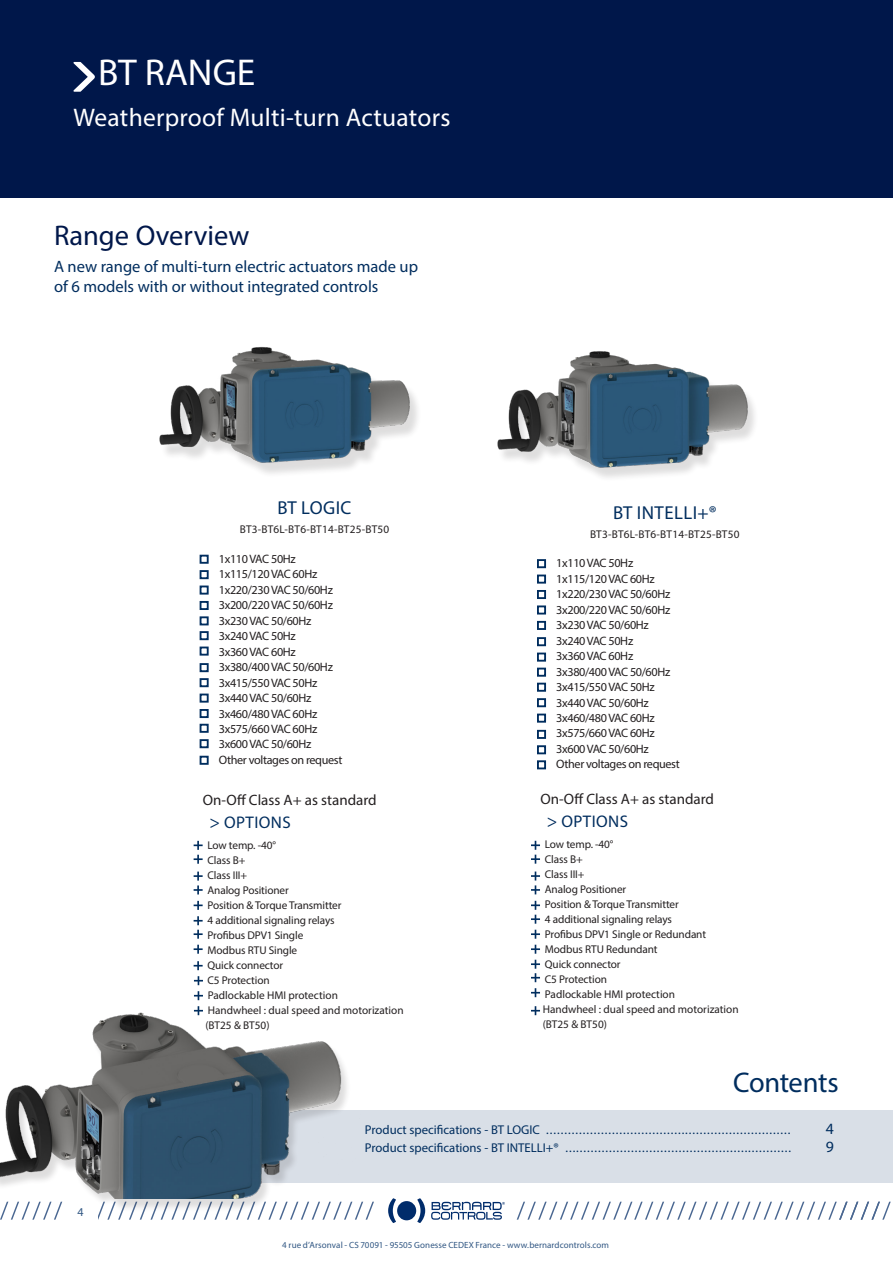
<style>
.page{position:relative;width:893px;height:1263px;background:#fff}
.page>*{position:absolute;margin:0;border:0;box-sizing:border-box;transform-origin:0 0}
.t1{font:37.5px "Myriad Pro";color:#fff}
.t2{font:28.5px "Myriad Pro";color:#00174a}
.t3{font:28.5px "Myriad Pro";letter-spacing:-.02em;color:#002d5e}
.t4{font:25.5px "Myriad Pro";letter-spacing:.01em;color:#fff}
.t5{font:18.75px "Myriad Pro";letter-spacing:.025em;color:#002d5e}
.t6{font:16.95px "Myriad Pro";letter-spacing:.025em;color:#002d5e}
.t7{font:16.5px/19.8px "Myriad Pro";color:#002d5e}
.t8{font:15.75px/18px "Myriad Pro";color:#002d5e}
.t9{font:15px "Myriad Pro";color:#231f20}
.t10{font:12.75px/18px "Myriad Pro";color:#002d5e}
.t11{font:12.15px/15.5px "Myriad Pro";letter-spacing:-.03em;color:#231f20}
.t12{font:12px "Myriad Pro";color:#315783}
.t13{font:11.25px/15px "Myriad Pro";letter-spacing:-.01em;color:#231f20}
.t14{font:11.25px "Myriad Pro";letter-spacing:.02em;color:#231f20}
.t15{font:9px "Myriad Pro";letter-spacing:.01em;color:#315783}
.s1{font-size:17.85px}
</style>
<div class="page">
<div style="left:387px;top:1110px;width:506px;height:72px;background:#d9dfe7"></div>
<svg style="left:0;top:1202px;width:374px;height:17px"></svg>
<svg style="left:517px;top:1202px;width:374px;height:17px"></svg>
<div style="left:64px;top:1201px;width:34px;height:20px;background:#fff"></div>
<div style="left:0;top:1015px;width:351px;height:197px;background:#231f20;opacity:.15"></div>
<img style="left:0;top:985px;width:387px;height:214px">
<div style="left:0;top:0;width:893px;height:198px;background:#00174a"></div>
<svg style="left:73px;top:62px;width:22px;height:30px"></svg>
<img style="left:159px;top:346px;width:259px;height:128px">
<div style="left:200px;top:585px;width:9px;height:10px;border:2px solid #002d5e"></div>
<div style="left:200px;top:555px;width:9px;height:9px;border:2px solid #002d5e"></div>
<div style="left:200px;top:570px;width:9px;height:9px;border:2px solid #002d5e"></div>
<svg style="left:194px;top:841px;width:9px;height:23px"></svg>
<svg style="left:194px;top:871px;width:9px;height:23px"></svg>
<svg style="left:194px;top:901px;width:9px;height:9px"></svg>
<svg style="left:194px;top:916px;width:9px;height:23px"></svg>
<svg style="left:194px;top:945px;width:9px;height:9px"></svg>
<svg style="left:417px;top:1198px;width:8px;height:25px"></svg>
<svg style="left:388px;top:1198px;width:8px;height:25px"></svg>
<div style="left:397px;top:1201px;width:19px;height:19px;background:#002c6b;border-radius:50%"></div>
<svg style="left:431px;top:1202px;width:74px;height:18px"></svg>
<img style="left:497px;top:351px;width:258px;height:127px">
<div style="left:537px;top:590px;width:9px;height:9px;border:2px solid #002d5e"></div>
<div style="left:537px;top:559px;width:9px;height:9px;border:2px solid #002d5e"></div>
<div style="left:537px;top:574px;width:9px;height:10px;border:2px solid #002d5e"></div>
<svg style="left:531px;top:841px;width:9px;height:23px"></svg>
<svg style="left:531px;top:871px;width:9px;height:23px"></svg>
<svg style="left:531px;top:901px;width:9px;height:23px"></svg>
<svg style="left:531px;top:930px;width:9px;height:9px"></svg>
<svg style="left:531px;top:945px;width:9px;height:9px"></svg>
<svg style="left:194px;top:961px;width:9px;height:9px"></svg>
<div style="left:200px;top:616px;width:9px;height:9px;border:2px solid #002d5e"></div>
<div style="left:200px;top:601px;width:9px;height:9px;border:2px solid #002d5e"></div>
<div style="left:537px;top:621px;width:9px;height:9px;border:2px solid #002d5e"></div>
<div style="left:537px;top:605px;width:9px;height:9px;border:2px solid #002d5e"></div>
<div style="left:200px;top:631px;width:9px;height:9px;border:2px solid #002d5e"></div>
<div style="left:200px;top:646px;width:9px;height:10px;border:2px solid #002d5e"></div>
<div style="left:537px;top:637px;width:9px;height:9px;border:2px solid #002d5e"></div>
<div style="left:537px;top:653px;width:9px;height:9px;border:2px solid #002d5e"></div>
<svg style="left:194px;top:976px;width:9px;height:9px"></svg>
<svg style="left:194px;top:991px;width:9px;height:9px"></svg>
<svg style="left:531px;top:960px;width:9px;height:22px"></svg>
<svg style="left:531px;top:988px;width:9px;height:9px"></svg>
<div style="left:200px;top:663px;width:9px;height:9px;border:2px solid #002d5e"></div>
<div style="left:537px;top:668px;width:9px;height:9px;border:2px solid #002d5e"></div>
<div style="left:200px;top:678px;width:9px;height:9px;border:2px solid #002d5e"></div>
<div style="left:200px;top:709px;width:9px;height:9px;border:2px solid #002d5e"></div>
<div style="left:200px;top:693px;width:9px;height:10px;border:2px solid #002d5e"></div>
<div style="left:200px;top:724px;width:9px;height:9px;border:2px solid #002d5e"></div>
<div style="left:200px;top:739px;width:9px;height:9px;border:2px solid #002d5e"></div>
<div style="left:200px;top:756px;width:9px;height:9px;border:2px solid #002d5e"></div>
<div style="left:537px;top:683px;width:9px;height:9px;border:2px solid #002d5e"></div>
<div style="left:537px;top:714px;width:9px;height:9px;border:2px solid #002d5e"></div>
<div style="left:537px;top:698px;width:9px;height:9px;border:2px solid #002d5e"></div>
<div style="left:537px;top:730px;width:9px;height:9px;border:2px solid #002d5e"></div>
<div style="left:537px;top:745px;width:9px;height:9px;border:2px solid #002d5e"></div>
<div style="left:537px;top:760px;width:9px;height:9px;border:2px solid #002d5e"></div>
<svg style="left:194px;top:1006px;width:9px;height:9px"></svg>
<svg style="left:531px;top:1006px;width:9px;height:9px"></svg>
<p class="t1" style="left:98px;top:49px;width:159px">BT RANGE</p>
<p class="t4" style="left:74px;top:101px;width:378px">Weatherproof Multi-turn Actuators</p>
<p class="t2" style="left:54px;top:218px;width:197px">Range Overview</p>
<p class="t7" style="left:54px;top:257px;width:366px">A new range of multi-turn electric actuators made up of 6 models with or without integrated controls</p>
<p class="t5" style="left:277px;top:496px;width:76px">BT LOGIC</p>
<p class="t14" style="left:240px;top:522px;width:151px">BT3-BT6L-BT6-BT14-BT25-BT50</p>
<p class="t11" style="left:219px;top:551px;width:125px">1x110 VAC 50Hz<br>1x115/120 VAC 60Hz<br>1x220/230 VAC 50/60Hz<br>3x200/220 VAC 50/60Hz<br>3x230 VAC 50/60Hz<br>3x240 VAC 50Hz<br>3x360 VAC 60Hz<br>3x380/400 VAC 50/60Hz<br>3x415/550 VAC 50Hz<br>3x440 VAC 50/60Hz<br>3x460/480 VAC 60Hz<br>3x575/660 VAC 60Hz<br>3x600 VAC 50/60Hz<br>Other voltages on request</p>
<p class="t9" style="left:203px;top:791px;width:175px">On-Off Class A+ as standard</p>
<p class="t6" style="left:209px;top:812px;width:83px"><span class="s1">&gt;</span> OPTIONS</p>
<p class="t13" style="left:205px;top:837px;width:200px">Low temp. -40°<br>Class B+<br>Class III+<br>Analog Positioner<br>Position &amp; Torque Transmitter<br>4 additional signaling relays<br>Profibus DPV1 Single<br>Modbus RTU Single<br>Quick connector<br>C5 Protection<br>Padlockable HMI protection<br>Handwheel : dual speed and motorization (BT25 &amp; BT50)</p>
<p class="t5" style="left:613px;top:501px;width:105px">BT INTELLI+®</p>
<p class="t14" style="left:590px;top:527px;width:151px">BT3-BT6L-BT6-BT14-BT25-BT50</p>
<p class="t11" style="left:556px;top:555px;width:125px">1x110 VAC 50Hz<br>1x115/120 VAC 60Hz<br>1x220/230 VAC 50/60Hz<br>3x200/220 VAC 50/60Hz<br>3x230 VAC 50/60Hz<br>3x240 VAC 50Hz<br>3x360 VAC 60Hz<br>3x380/400 VAC 50/60Hz<br>3x415/550 VAC 50Hz<br>3x440 VAC 50/60Hz<br>3x460/480 VAC 60Hz<br>3x575/660 VAC 60Hz<br>3x600 VAC 50/60Hz<br>Other voltages on request</p>
<p class="t9" style="left:540px;top:790px;width:175px">On-Off Class A+ as standard</p>
<p class="t6" style="left:547px;top:811px;width:83px"><span class="s1">&gt;</span> OPTIONS</p>
<p class="t13" style="left:543px;top:836px;width:197px">Low temp. -40°<br>Class B+<br>Class III+<br>Analog Positioner<br>Position &amp; Torque Transmitter<br>4 additional signaling relays<br>Profibus DPV1 Single or Redundant<br>Modbus RTU Redundant<br>Quick connector<br>C5 Protection<br>Padlockable HMI protection<br>Handwheel : dual speed and motorization (BT25 &amp; BT50)</p>
<p class="t3" style="left:733px;top:1065px;width:107px">Contents</p>
<p class="t12" style="left:78px;top:1204px;width:8px">4</p>
<p class="t10" style="left:365px;top:1121px;width:428px">Product specifications - BT LOGIC ...................................................................<br>Product specifications - BT INTELLI+® ..............................................................</p>
<p class="t8" style="left:826px;top:1119px;width:10px">4<br>9</p>
<p class="t15" style="left:282px;top:1239px;width:328px">4 rue d’Arsonval - CS 70091 - 95505 Gonesse CEDEX France - www.bernardcontrols.com</p>
</div>
